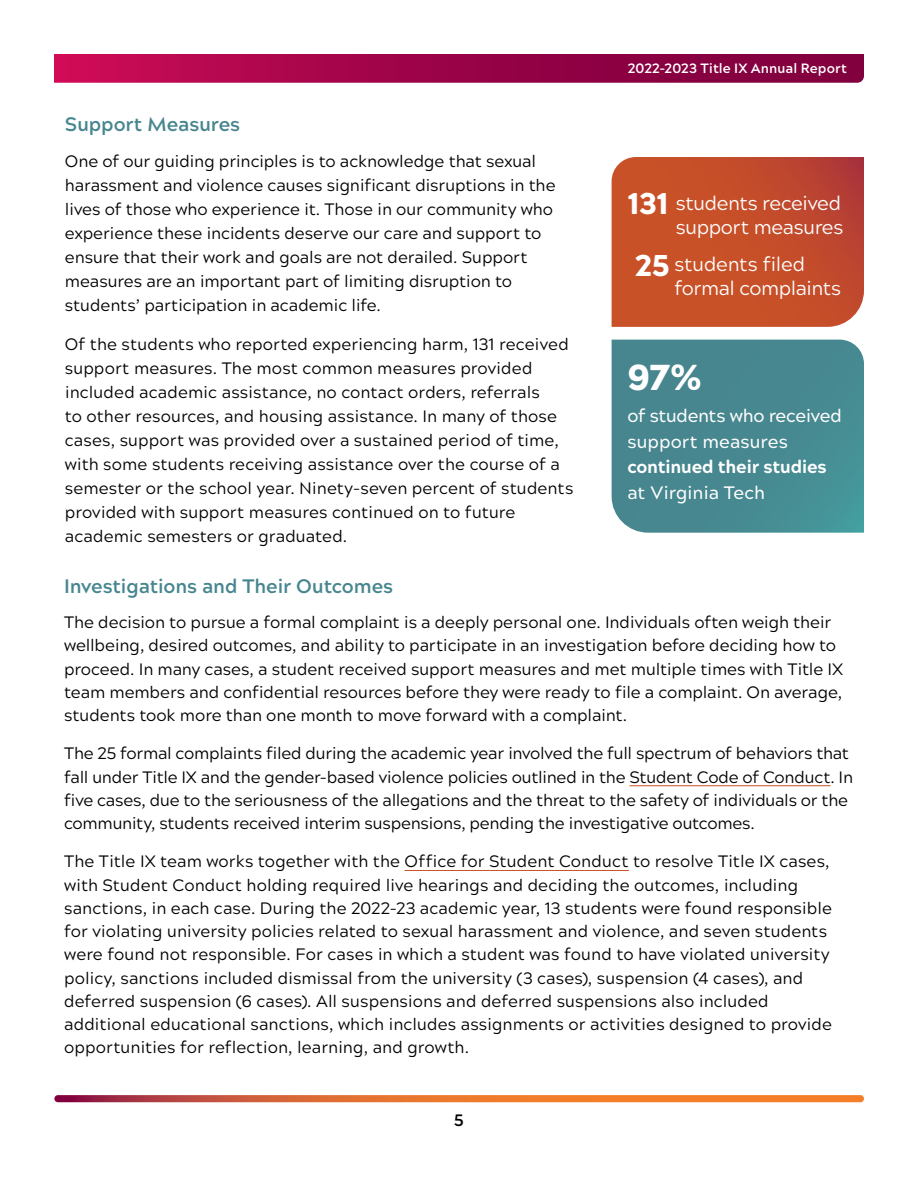
<style>
.page{position:relative;width:918px;height:1188px;background:#fff}
.page>*{position:absolute;margin:0;border:0;box-sizing:border-box;transform-origin:0 0}
.t1{font:900 36px "Acherus Grotesque";color:#fff}
.t2{font:19.5px/24px "Acherus Grotesque";letter-spacing:-.02em;color:#fff;text-align:right}
.t3{font:700 19.5px "Acherus Grotesque";letter-spacing:-.005em;color:#47868f}
.t4{font:500 18px/25.5px "Acherus Grotesque";letter-spacing:-.01em;color:#fff}
.t5{font:16.5px/23.2px "Acherus Grotesque";letter-spacing:-.005em;color:#000}
.t6{font:700 16.5px "Acherus Grotesque";color:#000}
.t7{font:700 13.5px "Acherus Grotesque";letter-spacing:.01em;color:#fff}
.s1{font-weight:900;font-size:30px}
.s2{font-weight:800}
</style>
<div class="page">
<svg style="left:54px;top:54px;width:810px;height:29px;background:#9f0649"></svg>
<svg style="left:54px;top:1095px;width:810px;height:7px;background:#dd6b35"></svg>
<svg style="left:612px;top:157px;width:252px;height:170px;background:#c44e2b"></svg>
<svg style="left:612px;top:340px;width:252px;height:193px;background:#488a92"></svg>
<hr style="left:630px;top:785px;width:200px;height:1px;background:#c95127">
<hr style="left:405px;top:870px;width:224px;height:1px;background:#c95127">
<h3 class="t3" style="left:65px;top:107px;width:177px">Support Measures</h3>
<p class="t5" style="left:65px;top:148px;width:492px;line-height:24px">One of our guiding principles is to acknowledge that sexual harassment and violence causes significant disruptions in the lives of those who experience it. Those in our community who experience these incidents deserve our care and support to ensure that their work and goals are not derailed. Support measures are an important part of limiting disruption to students’ participation in academic life.</p>
<p class="t5" style="left:65px;top:331px;width:510px;line-height:24px">Of the students who reported experiencing harm, 131 received support measures. The most common measures provided included academic assistance, no contact orders, referrals<br>to other resources, and housing assistance. In many of those cases, support was provided over a sustained period of time, with some students receiving assistance over the course of a semester or the school year. Ninety-seven percent of students provided with support measures continued on to future academic semesters or graduated.</p>
<p class="t7" style="left:628px;top:57px;width:221px">2022-2023 Title IX Annual Report</p>
<p class="t2" style="left:627px;top:190px;width:217px"><span class="s1">131</span> students received support measures</p>
<p class="t2" style="left:674px;top:251px;width:168px;text-align:left;text-indent:-39px"><span class="s1">25</span> students filed formal complaints</p>
<p class="t1" style="left:627px;top:346px;width:75px">97%</p>
<p class="t4" style="left:627px;top:402px;width:216px">of students who received support measures <span class="s2">continued their studies </span>at Virginia Tech</p>
<h3 class="t3" style="left:64px;top:570px;width:331px">Investigations and Their Outcomes</h3>
<p class="t5" style="left:64px;top:610px;width:780px">The decision to pursue a formal complaint is a deeply personal one. Individuals often weigh their wellbeing, desired outcomes, and ability to participate in an investigation before deciding how to proceed. In many cases, a student received support measures and met multiple times with Title IX team members and confidential resources before they were ready to file a complaint. On average, students took more than one month to move forward with a complaint.</p>
<p class="t5" style="left:64px;top:741px;width:790px">The 25 formal complaints filed during the academic year involved the full spectrum of behaviors that fall under Title IX and the gender-based violence policies outlined in the Student Code of Conduct. In five cases, due to the seriousness of the allegations and the threat to the safety of individuals or the community, students received interim suspensions, pending the investigative outcomes.</p>
<p class="t5" style="left:64px;top:849px;width:769px">The Title IX team works together with the Office for Student Conduct to resolve Title IX cases, with Student Conduct holding required live hearings and deciding the outcomes, including sanctions, in each case. During the 2022-23 academic year, 13 students were found responsible for violating university policies related to sexual harassment and violence, and seven students were found not responsible. For cases in which a student was found to have violated university policy, sanctions included dismissal from the university (3 cases), suspension (4 cases), and deferred suspension (6 cases). All suspensions and deferred suspensions also included additional educational sanctions, which includes assignments or activities designed to provide opportunities for reflection, learning, and growth.</p>
<p class="t6" style="left:454px;top:1106px;width:11px">5</p>
</div>
